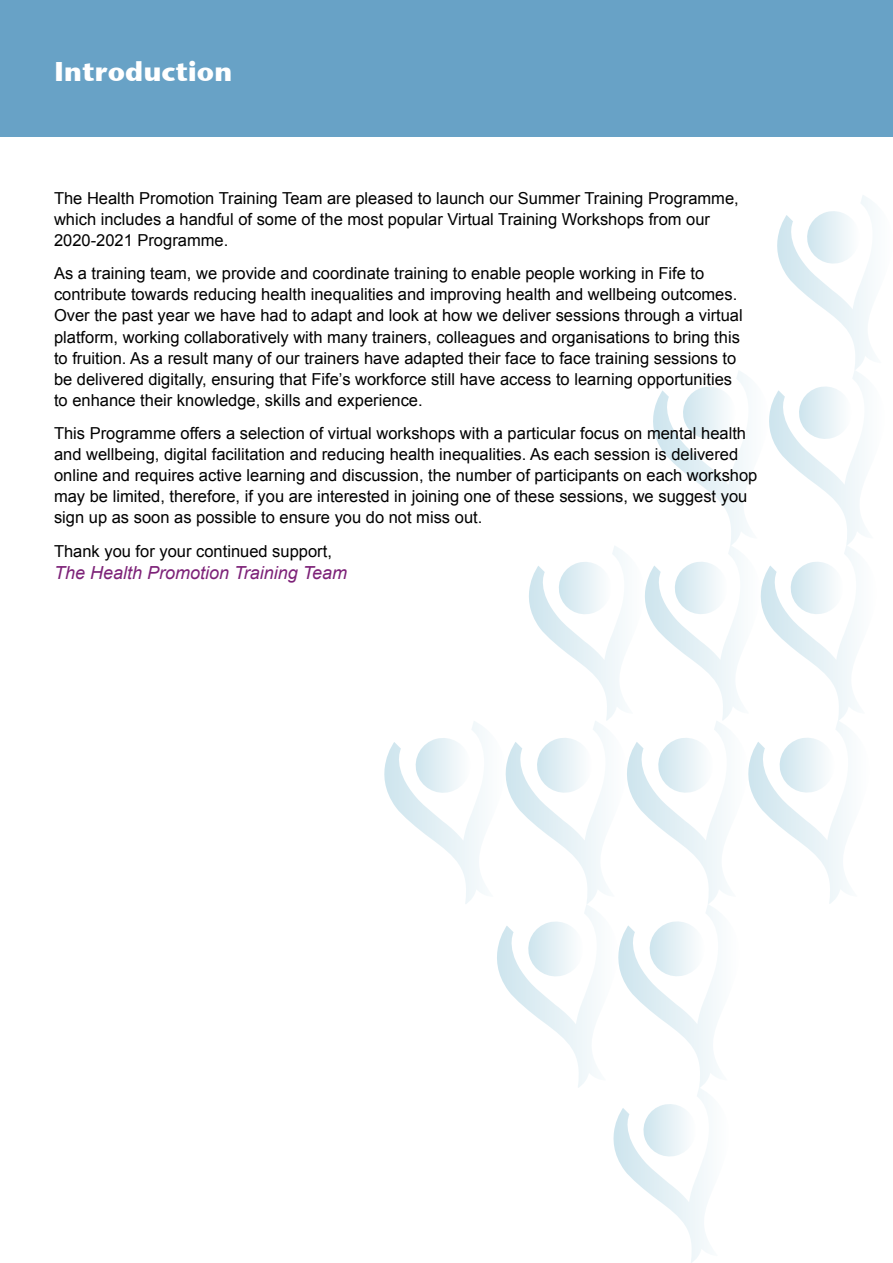
<style>
.page{position:relative;width:893px;height:1263px;background:#fff}
.page>*{position:absolute;margin:0;border:0;box-sizing:border-box;transform-origin:0 0}
.t1{font:700 27px "Stone Sans ITC";color:#fff}
.t2{font:italic 18px "Arial";color:#7d2278}
.t3{font:16.5px/21px "Arial";color:#000}
</style>
<div class="page">
<svg style="left:384px;top:195px;width:486px;height:1068px"></svg>
<div style="left:0;top:0;width:893px;height:136px;background:#68a2c6"></div>
<h1 class="t1" style="left:54px;top:47px;width:180px">Introduction</h1>
<p class="t3" style="left:54px;top:188px;width:686px">The Health Promotion Training Team are pleased to launch our Summer Training Programme, which includes a handful of some of the most popular Virtual Training Workshops from our<br>2020-2021 Programme.</p>
<p class="t3" style="left:54px;top:263px;width:690px">As a training team, we provide and coordinate training to enable people working in Fife to contribute towards reducing health inequalities and improving health and wellbeing outcomes.<br>Over the past year we have had to adapt and look at how we deliver sessions through a virtual platform, working collaboratively with many trainers, colleagues and organisations to bring this to fruition. As a result many of our trainers have adapted their face to face training sessions to be delivered digitally, ensuring that Fife’s workforce still have access to learning opportunities to enhance their knowledge, skills and experience.</p>
<p class="t3" style="left:54px;top:423px;width:705px">This Programme offers a selection of virtual workshops with a particular focus on mental health and wellbeing, digital facilitation and reducing health inequalities. As each session is delivered online and requires active learning and discussion, the number of participants on each workshop may be limited, therefore, if you are interested in joining one of these sessions, we suggest you sign up as soon as possible to ensure you do not miss out.</p>
<p class="t3" style="left:54px;top:541px;width:279px">Thank you for your continued support,</p>
<p class="t2" style="left:54px;top:561px;width:295px">The Health Promotion Training Team</p>
</div>
